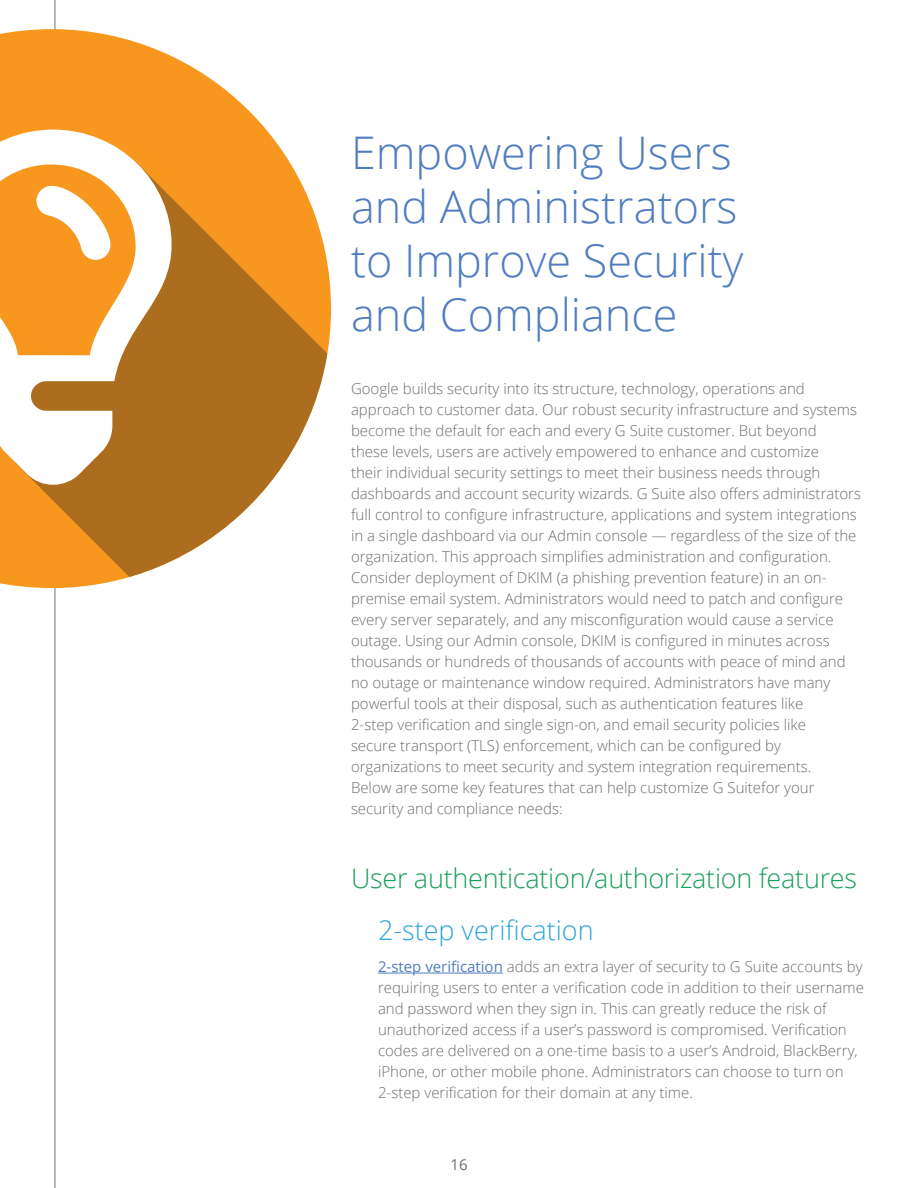
<style>
.page{position:relative;width:918px;height:1188px;background:#fff}
.page>*{position:absolute;margin:0;border:0;box-sizing:border-box;transform-origin:0 0}
.t1{font:300 45px/54px "Open Sans";color:#507dbf}
.t2{font:300 27px "Open Sans";letter-spacing:-.01em;color:#19a05a}
.t3{font:300 27px "Open Sans";color:#2da5dd}
.t4{font:300 15px/21px "Open Sans";color:#6c6d70}
.t5{font:15px "Open Sans";color:#6c6d70}
.s1{font-weight:400;color:#507dbf}
</style>
<div class="page">
<hr style="left:378px;top:973px;width:125px;height:1px;background:#507dbf">
<hr style="left:54px;top:0;width:2px;height:1188px;background:#808285">
<svg style="left:0;top:29px;width:331px;height:559px;fill:#f7971d"></svg>
<svg style="left:16px;top:164px;width:311px;height:413px;fill:#ad6d1e"></svg>
<svg style="left:0;top:130px;width:172px;height:358px"></svg>
<svg style="left:0;top:164px;width:136px;height:191px"></svg>
<p class="t1" style="left:351px;top:125px;width:394px">Empowering Users and Administrators to Improve Security and Compliance</p>
<p class="t4" style="left:351px;top:378px;width:512px">Google builds security into its structure, technology, operations and approach to customer data. Our robust security infrastructure and systems become the default for each and every G Suite customer. But beyond<br>these levels, users are actively empowered to enhance and customize<br>their individual security settings to meet their business needs through dashboards and account security wizards. G Suite also offers administrators full control to configure infrastructure, applications and system integrations in a single dashboard via our Admin console — regardless of the size of the organization. This approach simplifies administration and configuration.<br>Consider deployment of DKIM (a phishing prevention feature) in an on&shy;premise email system. Administrators would need to patch and configure every server separately, and any misconfiguration would cause a service outage. Using our Admin console, DKIM is configured in minutes across thousands or hundreds of thousands of accounts with peace of mind and no outage or maintenance window required. Administrators have many powerful tools at their disposal, such as authentication features like<br>2-step verification and single sign-on, and email security policies like<br>secure transport (TLS) enforcement, which can be configured by organizations to meet security and system integration requirements.<br>Below are some key features that can help customize G Suitefor your security and compliance needs:</p>
<p class="t2" style="left:351px;top:860px;width:508px">User authentication/authorization features</p>
<p class="t3" style="left:378px;top:912px;width:217px">2-step verification</p>
<p class="t4" style="left:378px;top:956px;width:488px"><span class="s1">2-step verification</span> adds an extra layer of security to G Suite accounts by requiring users to enter a verification code in addition to their username and password when they sign in. This can greatly reduce the risk of unauthorized access if a user’s password is compromised. Verification codes are delivered on a one-time basis to a user’s Android, BlackBerry, iPhone, or other mobile phone. Administrators can choose to turn on 2-step verification for their domain at any time.</p>
<p class="t5" style="left:450px;top:1155px;width:19px">16</p>
</div>
